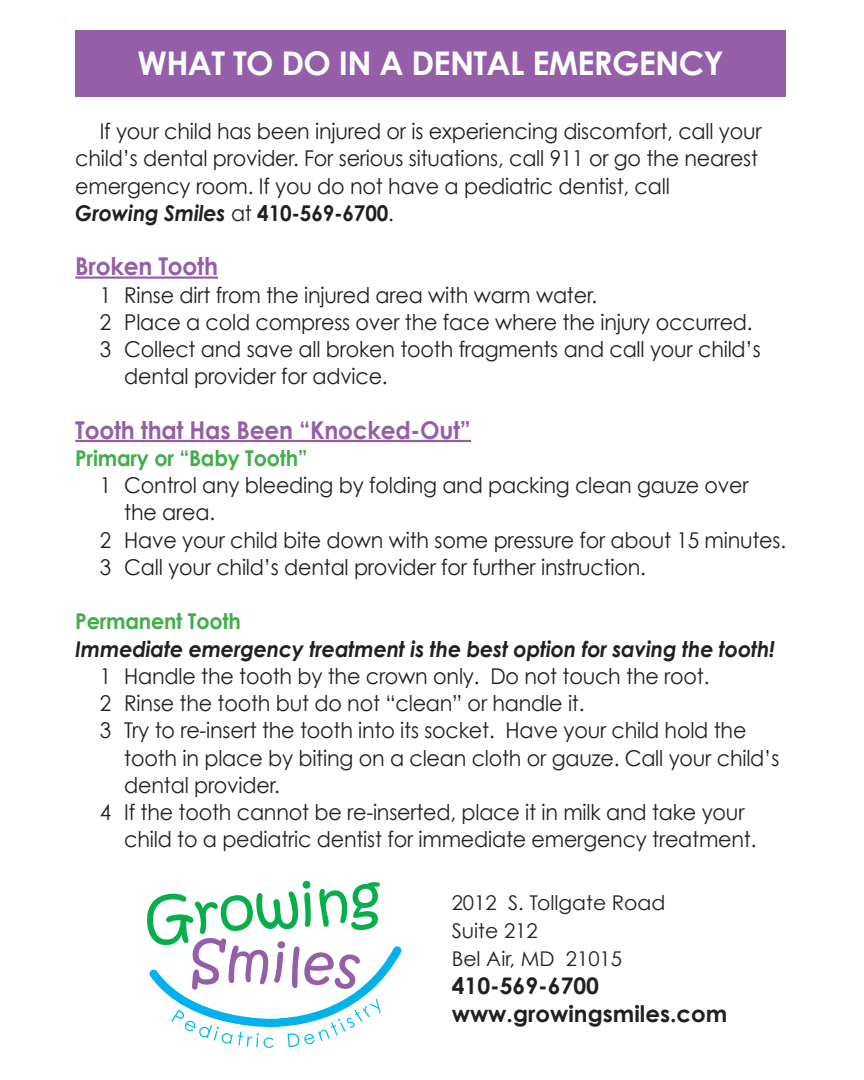
<style>
.page{position:relative;width:864px;height:1080px;background:#fff}
.page>*{position:absolute;margin:0;border:0;box-sizing:border-box;transform-origin:0 0}
.t1{font:700 32.7px "Century Gothic";letter-spacing:-.02em;color:#fff}
.t2{font:700 24.45px "Century Gothic";letter-spacing:-.01em;color:#945fa8;scale:.95 1}
.t3{font:700 22.95px/28px "Century Gothic";color:#231f20}
.t4{font:21.75px/27.3px "Century Gothic";letter-spacing:-.01em;color:#231f20;scale:.95 1}
.t5{font:italic 700 21.75px "Century Gothic";letter-spacing:-.01em;color:#231f20;scale:.95 1}
.t6{font:700 21.75px "Century Gothic";letter-spacing:-.01em;color:#40ae49;scale:.95 1}
.t7{font:20.4px/28px "Century Gothic";color:#231f20}
.s1{font-weight:700;font-style:italic}
.s2{font-weight:700}
</style>
<div class="page">
<div style="left:75px;top:30px;width:711px;height:67px;background:#945fa8"></div>
<hr style="left:75px;top:276px;width:143px;height:3px;background:#945fa8">
<hr style="left:75px;top:440px;width:396px;height:2px;background:#945fa8">
<svg style="left:147px;top:881px;width:254px;height:167px"></svg>
<h1 class="t1" style="left:138px;top:43px;width:588px">What to Do in a Dental Emergency</h1>
<p class="t4" style="left:75px;top:117px;width:724px;text-indent:25px">If your child has been injured or is experiencing discomfort, call your child’s dental provider. For serious situations, call 911 or go the nearest emergency room. If you do not have a pediatric dentist, call<br><span class="s1">Growing Smiles</span> at <span class="s2">410-569-6700</span>.</p>
<p class="t2" style="left:75px;top:251px;width:152px">Broken Tooth</p>
<p class="t4" style="left:100px;top:281px;width:525px">1 Rinse dirt from the injured area with warm water.</p>
<p class="t4" style="left:100px;top:308px;width:689px">2 Place a cold compress over the face where the injury occurred.</p>
<p class="t4" style="left:100px;top:335px;width:697px">3 Collect and save all broken tooth fragments and call your child’s</p>
<p class="t4" style="left:124px;top:362px;width:279px">dental provider for advice.</p>
<p class="t2" style="left:75px;top:414px;width:418px">Tooth that H as Been “Knocked-Out”</p>
<p class="t6" style="left:75px;top:444px;width:246px">Primary or “Baby Tooth”</p>
<p class="t4" style="left:100px;top:471px;width:685px">1 Control any bleeding by folding and packing clean gauze over</p>
<p class="t4" style="left:124px;top:499px;width:97px">the area.</p>
<p class="t4" style="left:100px;top:526px;width:724px">2 Have your child bite down with some pressure for about 15 minutes.</p>
<p class="t4" style="left:100px;top:553px;width:576px">3 Call your child’s dental provider for further instruction.</p>
<p class="t6" style="left:75px;top:608px;width:176px">Permanent Tooth</p>
<p class="t5" style="left:75px;top:635px;width:738px">Immediate emergency treatment is the best option for saving the tooth!</p>
<p class="t4" style="left:100px;top:662px;width:643px">1 Handle the tooth by the crown only. Do not touch the root.</p>
<p class="t4" style="left:100px;top:689px;width:512px">2 Rinse the tooth but do not “clean” or handle it.</p>
<p class="t4" style="left:100px;top:716px;width:682px">3 Try to re-insert the tooth into its socket. Have your child hold the</p>
<p class="t4" style="left:124px;top:744px;width:691px">tooth in place by biting on a clean cloth or gauze. Call your child’s</p>
<p class="t4" style="left:124px;top:771px;width:165px">dental provider.</p>
<p class="t4" style="left:100px;top:798px;width:680px">4 If the tooth cannot be re-inserted, place it in milk and take your</p>
<p class="t4" style="left:124px;top:825px;width:667px">child to a pediatric dentist for immediate emergency treatment.</p>
<p class="t7" style="left:452px;top:888px;width:215px">2012 S. Tollgate Road<br>Suite 212<br>Bel Air, MD 21015</p>
<p class="t3" style="left:452px;top:971px;width:277px">410-569-6700 www.growingsmiles.com</p>
</div>
